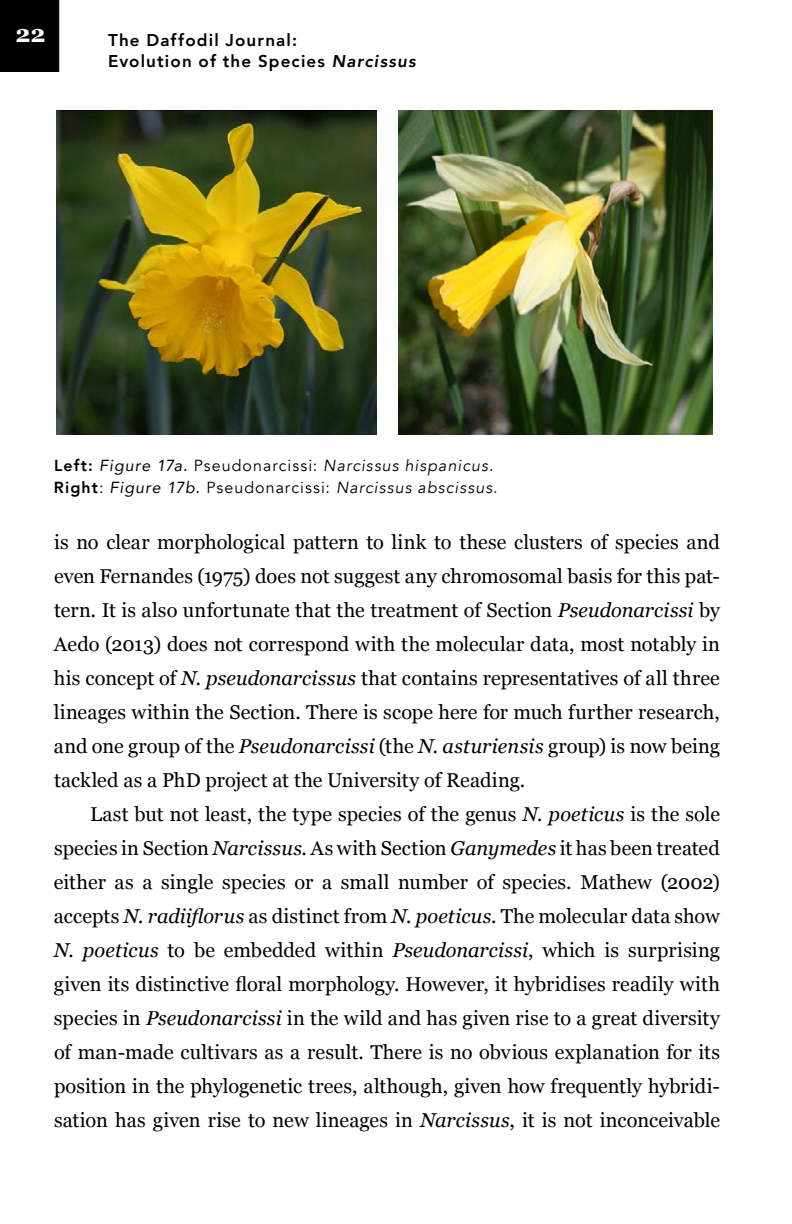
<style>
.page{position:relative;width:792px;height:1224px;background:#fff}
.page>*{position:absolute;margin:0;border:0;box-sizing:border-box;transform-origin:0 0}
.t1{font:700 24px "Georgia";color:#fff}
.t2{font:20px/34px "Georgia";color:#000;text-align:justify}
.t3{font:800 17px/20.6px "Avenir";letter-spacing:.07em;color:#000}
.t4{font:italic 16px/22px "Avenir";letter-spacing:.065em;color:#000}
.s1{font-style:italic}
.s2{font-weight:800;font-style:normal}
.s3{font-style:inherit}
.s4{font-style:normal}
</style>
<div class="page">
<div style="left:0;top:0;width:59px;height:72px;background:#000"></div>
<img style="left:56px;top:110px;width:321px;height:325px">
<img style="left:398px;top:110px;width:314px;height:325px">
<p class="t1" style="left:16px;top:16px;width:32px">22</p>
<p class="t3" style="left:108px;top:30px;width:309px">The Daffodil Journal:<br>Evolution of the Species <span class="s1">Narcissus</span></p>
<p class="t4" style="left:54px;top:455px;width:445px"><span class="s2">Left:</span> <span class="s3">Figure 17a.</span> <span class="s4">Pseudonarcissi:</span> Narcissus hispanicus.<br><span class="s2">Right</span><span class="s4">:</span> <span class="s3">Figure 17b.</span> <span class="s4">Pseudonarcissi:</span> Narcissus abscissus.</p>
<p class="t2" style="left:54px;top:524px;width:668px">is no clear morphological pattern to link to these clusters of species and even Fernandes (1975) does not suggest any chromosomal basis for this pat‑ tern<span class="s1">.</span> It is also unfortunate that the treatment of Section <span class="s1">Pseudonarcissi</span> by Aedo (2013) does not correspond with the molecular data, most notably in his concept of <span class="s1">N. pseudonarcissus</span> that contains representatives of all three lineages within the Section. There is scope here for much further research, and one group of the <span class="s1">Pseudonarcissi</span> (the <span class="s1">N. asturiensis</span> group) is now being tackled as a PhD project at the University of Reading.</p>
<p class="t2" style="left:54px;top:796px;width:668px;text-indent:36px">Last but not least, the type species of the genus <span class="s1">N. poeticus</span> is the sole species in Section <span class="s1">Narcissus</span>. As with Section <span class="s1">Ganymedes</span> it has been treated either as a single species or a small number of species. Mathew (2002) accepts <span class="s1">N. radiiflorus</span> as distinct from <span class="s1">N. poeticus</span>. The molecular data show <span class="s1">N. poeticus</span> to be embedded within <span class="s1">Pseudonarcissi</span>, which is surprising given its distinctive floral morphology. However, it hybridises readily with species in <span class="s1">Pseudonarcissi</span> in the wild and has given rise to a great diversity of man-made cultivars as a result. There is no obvious explanation for its position in the phylogenetic trees, although, given how frequently hybridi‑ sation has given rise to new lineages in <span class="s1">Narcissus</span>, it is not inconceivable</p>
</div>
